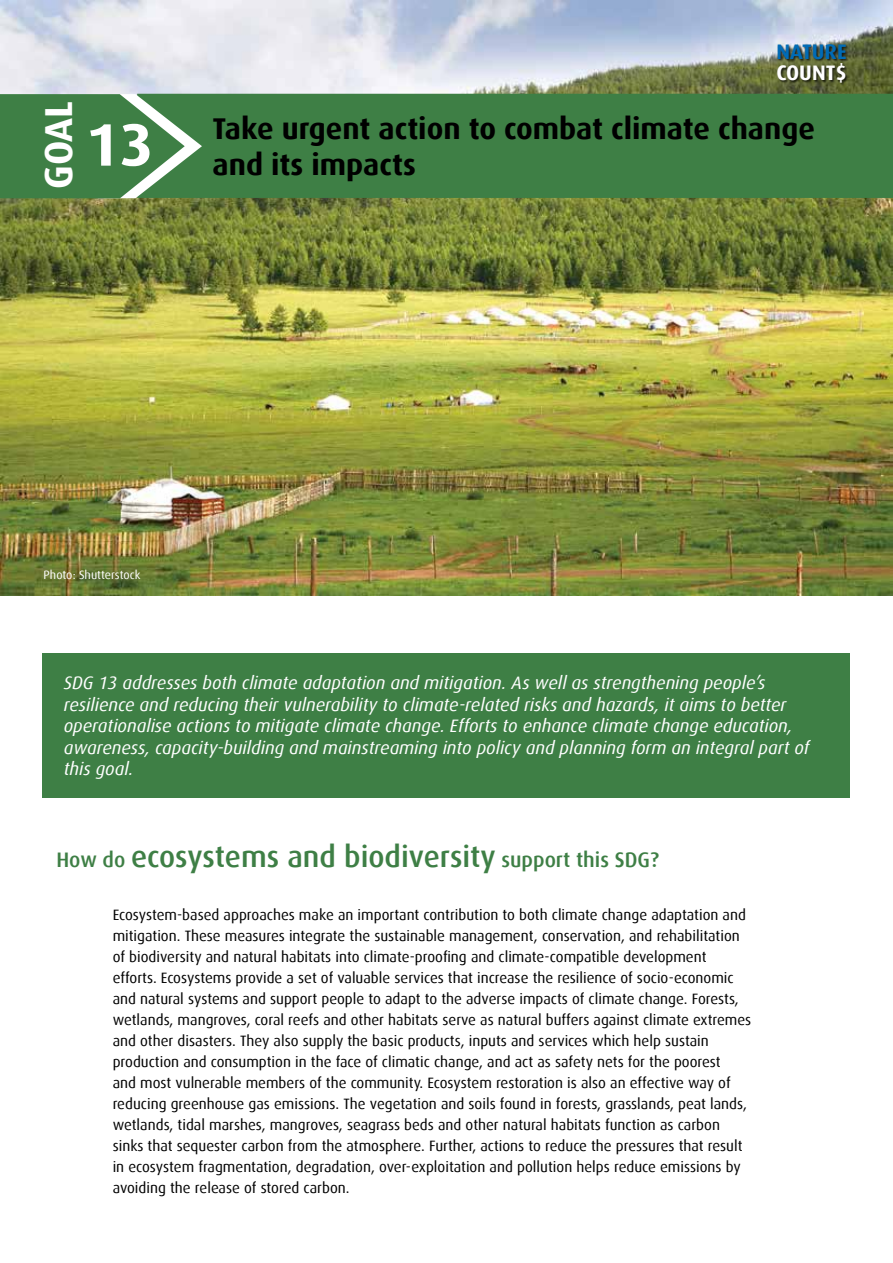
<style>
.page{position:relative;width:893px;height:1263px;background:#fff}
.page>*{position:absolute;margin:0;border:0;box-sizing:border-box;transform-origin:0 0}
.t1{font:700 60px "Dax";color:#fff}
.t2{font:700 39px "Dax";color:#fff}
.t3{font:700 30px/36px "Dax";color:#000}
.t4{font:500 30px "Dax";color:#3e7f45}
.t5{font:700 21px "Dax";color:#006bb6}
.t6{font:700 21px "Dax";color:#fff}
.t7{font:italic 18px/21.6px "Dax";color:#fff}
.t8{font:15px/21px "Dax";color:#000}
.t9{font:12px "Dax";color:#fff}
.s1{font-size:21px}
</style>
<div class="page">
<img style="left:0;top:0;width:893px;height:595px">
<div style="left:43px;top:653px;width:807px;height:144px;background:#3e7f45"></div>
<div style="left:202px;top:94px;width:691px;height:104px;background:#3e7f45"></div>
<svg style="left:0;top:94px;width:202px;height:104px"></svg>
<div style="left:777px;top:44px;width:72px;height:42px;background:#000;opacity:.75"></div>
<h2 class="t2" style="left:37px;top:189px;width:90px;rotate:-90deg">GOAL</h2>
<h1 class="t1" style="left:86px;top:111px;width:69px">13</h1>
<h3 class="t5" style="left:776px;top:40px;width:72px">NATURE</h3>
<h3 class="t6" style="left:776px;top:61px;width:72px">COUNT$</h3>
<h3 class="t3" style="left:213px;top:110px;width:604px">Take urgent action to combat climate change and its impacts</h3>
<p class="t9" style="left:44px;top:568px;width:98px">Photo: Shutterstock</p>
<p class="t7" style="left:64px;top:672px;width:747px">SDG 13 addresses both climate adaptation and mitigation. As well as strengthening people’s resilience and reducing their vulnerability to climate-related risks and hazards, it aims to better operationalise actions to mitigate climate change. Efforts to enhance climate change education, awareness, capacity-building and mainstreaming into policy and planning form an integral part of this goal.</p>
<h3 class="t4" style="left:56px;top:840px;width:604px"><span class="s1">How do</span> ecosystems and biodiversity <span class="s1">support this SDG?</span></h3>
<p class="t8" style="left:113px;top:904px;width:640px">Ecosystem-based approaches make an important contribution to both climate change adaptation and mitigation. These measures integrate the sustainable management, conservation, and rehabilitation of biodiversity and natural habitats into climate-proofing and climate-compatible development efforts. Ecosystems provide a set of valuable services that increase the resilience of socio-economic and natural systems and support people to adapt to the adverse impacts of climate change. Forests, wetlands, mangroves, coral reefs and other habitats serve as natural buffers against climate extremes and other disasters. They also supply the basic products, inputs and services which help sustain production and consumption in the face of climatic change, and act as safety nets for the poorest<br>and most vulnerable members of the community. Ecosystem restoration is also an effective way of reducing greenhouse gas emissions. The vegetation and soils found in forests, grasslands, peat lands, wetlands, tidal marshes, mangroves, seagrass beds and other natural habitats function as carbon sinks that sequester carbon from the atmosphere. Further, actions to reduce the pressures that result in ecosystem fragmentation, degradation, over-exploitation and pollution helps reduce emissions by avoiding the release of stored carbon.</p>
</div>
